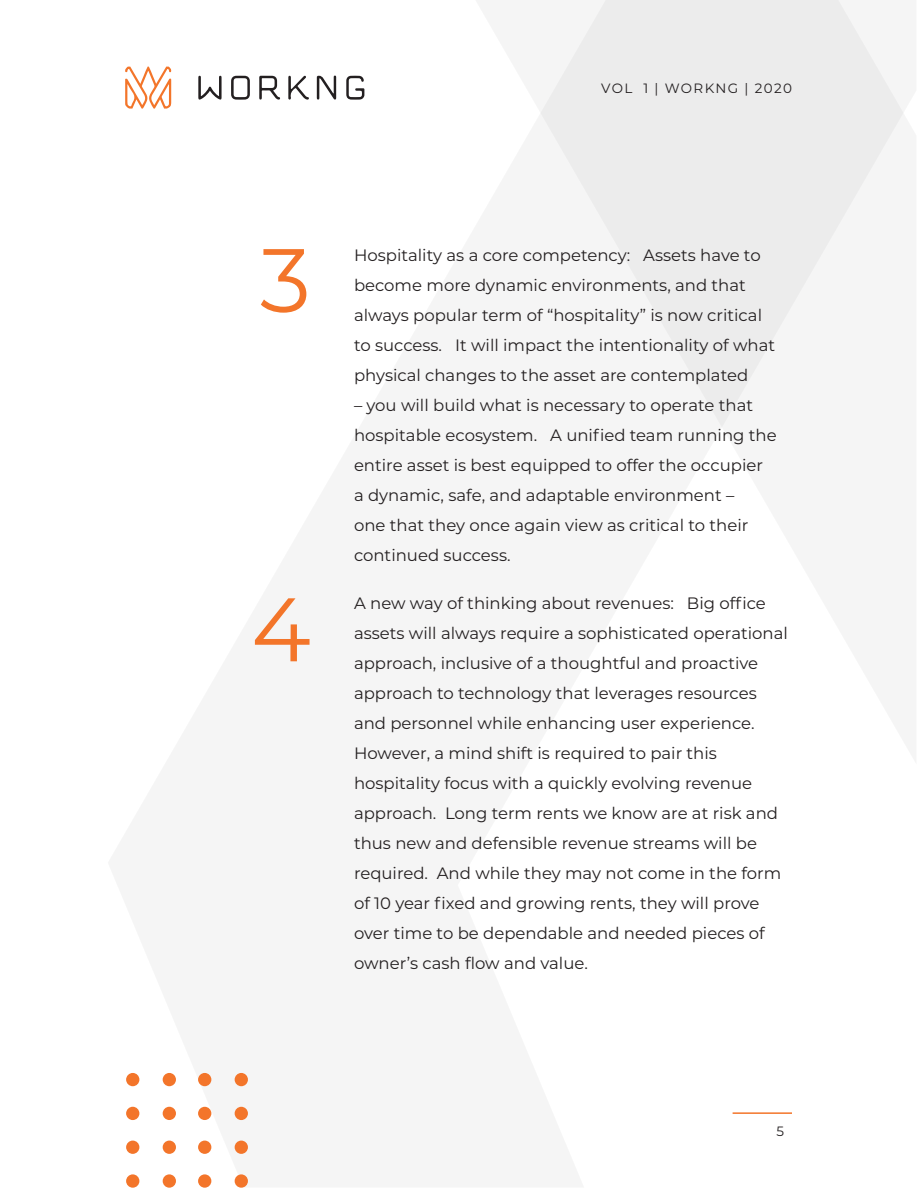
<style>
.page{position:relative;width:918px;height:1188px;background:#fff}
.page>*{position:absolute;margin:0;border:0;box-sizing:border-box;transform-origin:0 0}
.t1{font:90px "Montserrat";color:#f3752a}
.t2{font:16.5px/30px "Montserrat";color:#231f20}
.t3{font:13.5px "Montserrat";letter-spacing:.1em;color:#231f20}
</style>
<div class="page">
<svg style="left:540px;top:0;width:363px;height:427px;fill:#ececec"></svg>
<svg style="left:235px;top:1073px;width:13px;height:115px"></svg>
<svg style="left:198px;top:1073px;width:13px;height:115px"></svg>
<svg style="left:163px;top:1073px;width:13px;height:115px"></svg>
<svg style="left:126px;top:1073px;width:13px;height:115px"></svg>
<svg style="left:125px;top:67px;width:46px;height:42px"></svg>
<svg style="left:198px;top:76px;width:24px;height:24px"></svg>
<svg style="left:259px;top:76px;width:21px;height:24px"></svg>
<svg style="left:317px;top:76px;width:19px;height:24px"></svg>
<svg style="left:231px;top:76px;width:19px;height:24px"></svg>
<svg style="left:346px;top:76px;width:18px;height:24px"></svg>
<svg style="left:288px;top:76px;width:21px;height:24px"></svg>
<hr style="left:733px;top:1112px;width:59px;height:2px;background:#f3752a">
<p class="t3" style="left:601px;top:79px;width:192px">VOL 1 | WORKNG | 2020</p>
<p class="t1" style="left:260px;top:218px;width:52px">3</p>
<p class="t1" style="left:251px;top:568px;width:61px">4</p>
<p class="t2" style="left:354px;top:239px;width:423px">Hospitality as a core competency: Assets have to become more dynamic environments, and that always popular term of “hospitality” is now critical to success. It will impact the intentionality of what physical changes to the asset are contemplated</p>
<p class="t2" style="left:354px;top:389px;width:424px">– you will build what is necessary to operate that hospitable ecosystem. A unified team running the entire asset is best equipped to offer the occupier a dynamic, safe, and adaptable environment –<br>one that they once again view as critical to their continued success.</p>
<p class="t2" style="left:354px;top:587px;width:435px">A new way of thinking about revenues: Big office assets will always require a sophisticated operational approach, inclusive of a thoughtful and proactive approach to technology that leverages resources and personnel while enhancing user experience.<br>However, a mind shift is required to pair this hospitality focus with a quickly evolving revenue approach. Long term rents we know are at risk and thus new and defensible revenue streams will be required. And while they may not come in the form of 10 year fixed and growing rents, they will prove over time to be dependable and needed pieces of owner’s cash flow and value.</p>
<p class="t3" style="left:776px;top:1122px;width:9px">5</p>
</div>
